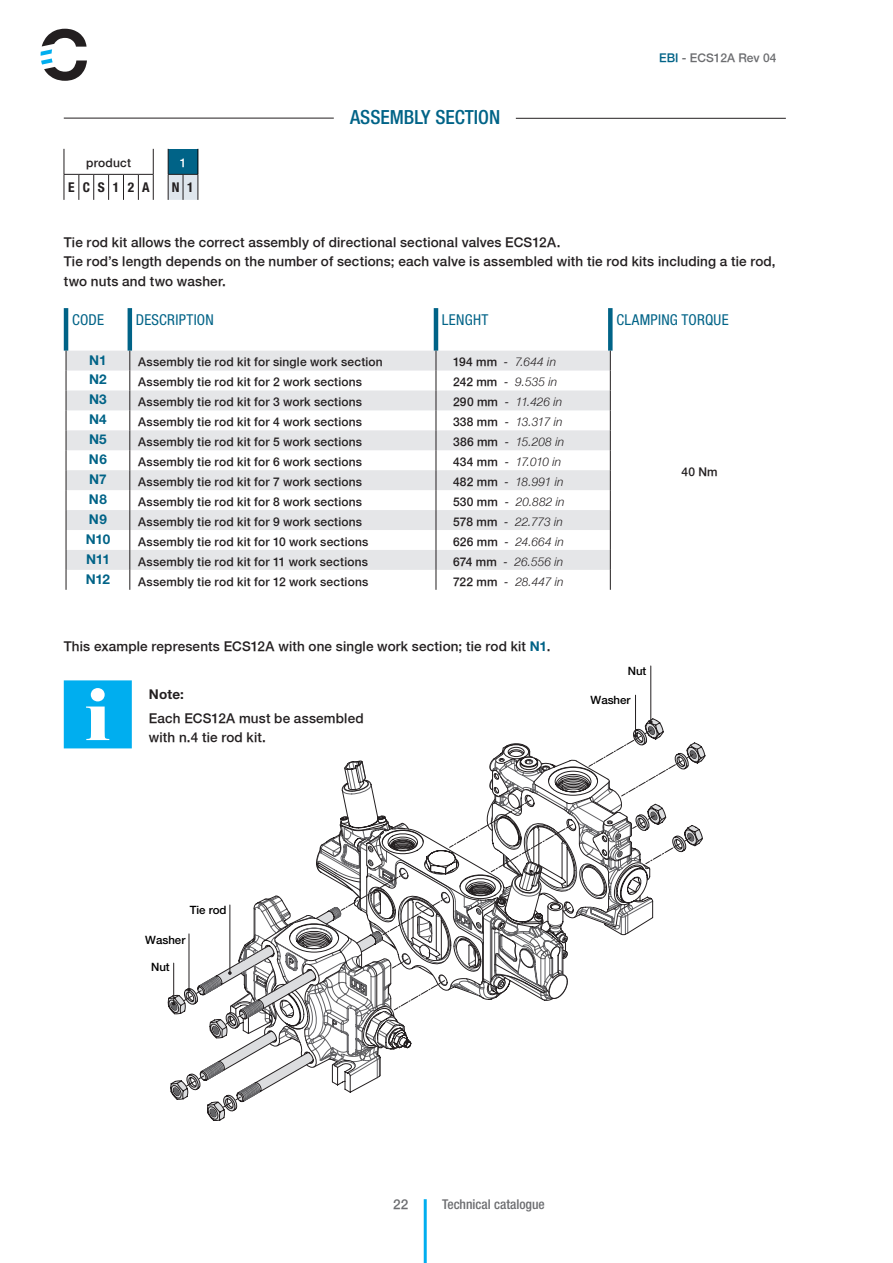
<style>
.page{position:relative;width:893px;height:1263px;background:#fff}
.page>*{position:absolute;margin:0;border:0;box-sizing:border-box;transform-origin:0 0}
.t1{font:500 condensed 19.5px "Helvetica Neue LT Pro";color:#006387}
.t2{font:condensed 15px "Helvetica Neue LT Std";letter-spacing:.015em;color:#006387}
.t3{font:500 13.5px/19.5px "Helvetica Neue";letter-spacing:.015em;color:#231f20}
.t4{font:700 13.5px "Helvetica Neue LT Std";letter-spacing:-.005em;color:#006387}
.t5{font:500 condensed 13.5px "Helvetica Neue LT Pro";color:#6c6d70}
.t6{font:700 condensed 13.5px "Helvetica Neue LT Std";color:#231f20}
.t7{font:700 13.5px "Helvetica Neue LT Std";color:#231f20}
.t8{font:500 13.5px "Helvetica Neue";color:#6c6d70}
.t9{font:500 12px "Helvetica Neue";letter-spacing:.02em;color:#231f20}
.t10{font:italic 12px "Helvetica Neue";color:#231f20}
.t11{font:500 12px "Helvetica Neue";color:#6c6d70}
.t12{font:500 12px "Helvetica Neue";color:#fff}
.t13{font:500 11.4px "Helvetica Neue";color:#000001}
.s1{color:#006387}
.s2{font-weight:500;font-style:normal}
.s3{font-family:"Helvetica Neue LT Std";font-weight:700;color:#006387}
</style>
<div class="page">
<hr style="left:424px;top:1199px;width:3px;height:64px;background:#00aeef">
<svg style="left:41px;top:29px;width:46px;height:52px"></svg>
<hr style="left:64px;top:118px;width:270px;height:1px;background:#231f20">
<hr style="left:516px;top:118px;width:270px;height:1px;background:#231f20">
<svg style="left:67px;top:351px;width:543px;height:219px;fill:#e5e6e8"></svg>
<hr style="left:64px;top:308px;width:4px;height:43px;background:#006387">
<hr style="left:128px;top:308px;width:4px;height:43px;background:#006387">
<svg style="left:66px;top:351px;width:1px;height:239px"></svg>
<svg style="left:130px;top:351px;width:1px;height:239px"></svg>
<hr style="left:434px;top:308px;width:4px;height:43px;background:#006387">
<svg style="left:436px;top:351px;width:1px;height:239px"></svg>
<div style="left:608px;top:308px;width:5px;height:43px;background:#006387"></div>
<svg style="left:610px;top:351px;width:1px;height:239px"></svg>
<svg style="left:64px;top:149px;width:90px;height:51px"></svg>
<svg style="left:168px;top:149px;width:31px;height:51px;background:#6999ac"></svg>
<hr style="left:635px;top:695px;width:1px;height:41px;background:#231f20">
<hr style="left:650px;top:666px;width:1px;height:56px;background:#231f20">
<svg style="left:168px;top:719px;width:537px;height:401px"></svg>
<svg style="left:64px;top:680px;width:68px;height:68px;background:#24b9f1"></svg>
<p class="t9" style="left:86px;top:156px;width:46px">product</p>
<p class="t12" style="left:180px;top:156px;width:8px">1</p>
<p class="t6" style="left:68px;top:179px;width:8px">E</p>
<p class="t6" style="left:83px;top:179px;width:9px">C</p>
<p class="t6" style="left:98px;top:179px;width:9px">S</p>
<p class="t6" style="left:113px;top:179px;width:8px">1</p>
<p class="t6" style="left:128px;top:179px;width:8px">2</p>
<p class="t6" style="left:142px;top:179px;width:9px">A</p>
<p class="t6" style="left:172px;top:179px;width:9px">N</p>
<p class="t6" style="left:187px;top:179px;width:8px">1</p>
<p class="t1" style="left:350px;top:105px;width:152px">ASSEMBLY SECTION</p>
<p class="t11" style="left:659px;top:51px;width:119px"><span class="s1">EBI</span> - ECS12A Rev 04</p>
<p class="t3" style="left:64px;top:232px;width:713px">Tie rod kit allows the correct assembly of directional sectional valves ECS12A.<br>Tie rod’s length depends on the number of sections; each valve is assembled with tie rod kits including a tie rod, two nuts and two washer.</p>
<p class="t2" style="left:72px;top:311px;width:34px">CODE</p>
<p class="t2" style="left:136px;top:311px;width:79px">DESCRIPTION</p>
<p class="t2" style="left:442px;top:311px;width:48px">LENGHT</p>
<p class="t2" style="left:616px;top:311px;width:114px">CLAMPING TORQUE</p>
<p class="t4" style="left:89px;top:351px;width:19px">N1</p>
<p class="t9" style="left:138px;top:355px;width:246px">Assembly tie rod kit for single work section</p>
<p class="t10" style="left:453px;top:355px;width:105px"><span class="s2">194 mm</span> - 7.644 in</p>
<p class="t4" style="left:89px;top:371px;width:19px">N2</p>
<p class="t9" style="left:138px;top:375px;width:225px">Assembly tie rod kit for 2 work sections</p>
<p class="t10" style="left:453px;top:375px;width:106px"><span class="s2">242 mm</span> - 9.535 in</p>
<p class="t4" style="left:89px;top:391px;width:19px">N3</p>
<p class="t9" style="left:138px;top:395px;width:225px">Assembly tie rod kit for 3 work sections</p>
<p class="t10" style="left:453px;top:395px;width:111px"><span class="s2">290 mm</span> - 11.426 in</p>
<p class="t4" style="left:89px;top:411px;width:19px">N4</p>
<p class="t9" style="left:138px;top:415px;width:225px">Assembly tie rod kit for 4 work sections</p>
<p class="t10" style="left:453px;top:415px;width:111px"><span class="s2">338 mm</span> - 13.317 in</p>
<p class="t4" style="left:89px;top:431px;width:19px">N5</p>
<p class="t9" style="left:138px;top:435px;width:225px">Assembly tie rod kit for 5 work sections</p>
<p class="t10" style="left:453px;top:435px;width:113px"><span class="s2">386 mm</span> - 15.208 in</p>
<p class="t4" style="left:89px;top:451px;width:19px">N6</p>
<p class="t9" style="left:138px;top:454px;width:225px">Assembly tie rod kit for 6 work sections</p>
<p class="t10" style="left:453px;top:454px;width:110px"><span class="s2">434 mm</span> - 17.010 in</p>
<p class="t4" style="left:89px;top:471px;width:19px">N7</p>
<p class="t9" style="left:138px;top:474px;width:225px">Assembly tie rod kit for 7 work sections</p>
<p class="t10" style="left:453px;top:474px;width:112px"><span class="s2">482 mm</span> - 18.991 in</p>
<p class="t4" style="left:89px;top:491px;width:19px">N8</p>
<p class="t9" style="left:138px;top:494px;width:225px">Assembly tie rod kit for 8 work sections</p>
<p class="t10" style="left:453px;top:494px;width:113px"><span class="s2">530 mm</span> - 20.882 in</p>
<p class="t4" style="left:89px;top:511px;width:19px">N9</p>
<p class="t9" style="left:138px;top:514px;width:225px">Assembly tie rod kit for 9 work sections</p>
<p class="t10" style="left:453px;top:514px;width:111px"><span class="s2">578 mm</span> - 22.773 in</p>
<p class="t4" style="left:86px;top:531px;width:26px">N10</p>
<p class="t9" style="left:138px;top:534px;width:232px">Assembly tie rod kit for 10 work sections</p>
<p class="t10" style="left:453px;top:534px;width:113px"><span class="s2">626 mm</span> - 24.664 in</p>
<p class="t4" style="left:86px;top:551px;width:25px">N11</p>
<p class="t9" style="left:138px;top:554px;width:231px">Assembly tie rod kit for 11 work sections</p>
<p class="t10" style="left:453px;top:554px;width:112px"><span class="s2">674 mm</span> - 26.556 in</p>
<p class="t4" style="left:86px;top:571px;width:26px">N12</p>
<p class="t9" style="left:138px;top:574px;width:231px">Assembly tie rod kit for 12 work sections</p>
<p class="t10" style="left:453px;top:574px;width:112px"><span class="s2">722 mm</span> - 28.447 in</p>
<p class="t3" style="left:64px;top:636px;width:488px">This example represents ECS12A with one single work section; tie rod kit <span class="s3">N1</span>.</p>
<p class="t7" style="left:149px;top:686px;width:37px">Note:</p>
<p class="t3" style="left:149px;top:708px;width:216px">Each ECS12A must be assembled</p>
<p class="t3" style="left:149px;top:728px;width:119px">with n.4 tie rod kit.</p>
<p class="t13" style="left:628px;top:664px;width:20px">Nut</p>
<p class="t13" style="left:590px;top:693px;width:42px">Washer</p>
<p class="t9" style="left:681px;top:464px;width:38px">40 Nm</p>
<p class="t13" style="left:190px;top:903px;width:38px">Tie rod</p>
<p class="t13" style="left:145px;top:933px;width:42px">Washer</p>
<p class="t13" style="left:151px;top:960px;width:20px">Nut</p>
<p class="t8" style="left:393px;top:1196px;width:17px">22</p>
<p class="t5" style="left:442px;top:1196px;width:104px">Technical catalogue</p>
</div>
